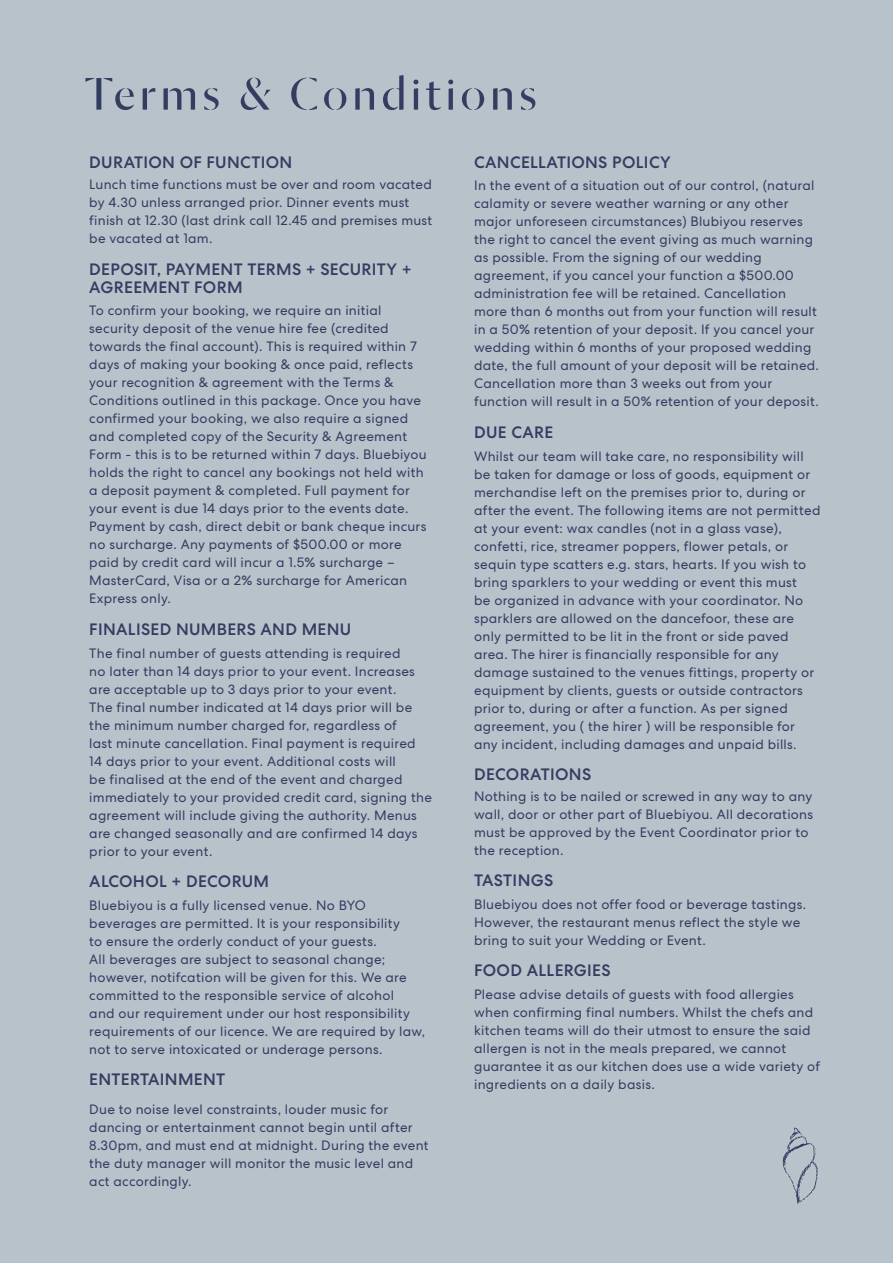
<style>
.page{position:relative;width:893px;height:1263px;background:#b8c2ca}
.page>*{position:absolute;margin:0;border:0;box-sizing:border-box;transform-origin:0 0}
.t1{font:50.25px "Dala Moa";letter-spacing:.1em;color:#333d61}
.Paragraph_Style_1{font:500 16.5px/18px "Centra No 2";letter-spacing:.02em;color:#333d61}
.Paragraph_Style_1-2{font:13.5px/18px "Centra No 2";letter-spacing:.02em;color:#333d61}
</style>
<div class="page">
<img style="left:782px;top:1127px;width:36px;height:77px">
<p class="t1" style="left:85px;top:63px;width:453px">Terms &amp; Conditions</p>
<p class="Paragraph_Style_1" style="left:89px;top:153px;width:205px">DURATION OF FUNCTION</p>
<p class="Paragraph_Style_1-2" style="left:89px;top:175px;width:345px">Lunch time functions must be over and room vacated by 4.30 unless arranged prior. Dinner events must finish at 12.30 (last drink call 12.45 and premises must be vacated at 1am.</p>
<p class="Paragraph_Style_1" style="left:89px;top:260px;width:324px">DEPOSIT, PAYMENT TERMS + SECURITY +<br>AGREEMENT FORM</p>
<p class="Paragraph_Style_1-2" style="left:89px;top:301px;width:339px">To confirm your booking, we require an initial security deposit of the venue hire fee (credited towards the final account). This is required within 7 days of making your booking &amp; once paid, reflects your recognition &amp; agreement with the Terms &amp; Conditions outlined in this package. Once you have confirmed your booking, we also require a signed and completed copy of the Security &amp; Agreement Form - this is to be returned within 7 days. Bluebiyou holds the right to cancel any bookings not held with a deposit payment &amp; completed. Full payment for your event is due 14 days prior to the events date.<br>Payment by cash, direct debit or bank cheque incurs no surcharge. Any payments of $500.00 or more paid by credit card will incur a 1.5% surcharge – MasterCard, Visa or a 2% surcharge for American Express only.</p>
<p class="Paragraph_Style_1" style="left:89px;top:620px;width:264px">FINALISED NUMBERS AND MENU</p>
<p class="Paragraph_Style_1-2" style="left:89px;top:644px;width:344px">The final number of guests attending is required<br>no later than 14 days prior to your event. Increases are acceptable up to 3 days prior to your event.<br>The final number indicated at 14 days prior will be the minimum number charged for, regardless of<br>last minute cancellation. Final payment is required<br>14 days prior to your event. Additional costs will<br>be finalised at the end of the event and charged immediately to your provided credit card, signing the agreement will include giving the authority. Menus are changed seasonally and are confirmed 14 days prior to your event.</p>
<p class="Paragraph_Style_1" style="left:89px;top:872px;width:181px">ALCOHOL + DECORUM</p>
<p class="Paragraph_Style_1-2" style="left:89px;top:896px;width:337px">Bluebiyou is a fully licensed venue. No BYO beverages are permitted. It is your responsibility<br>to ensure the orderly conduct of your guests.<br>All beverages are subject to seasonal change; however, notifcation will be given for this. We are committed to the responsible service of alcohol<br>and our requirement under our host responsibility requirements of our licence. We are required by law, not to serve intoxicated or underage persons.</p>
<p class="Paragraph_Style_1" style="left:89px;top:1071px;width:137px">ENTERTAINMENT</p>
<p class="Paragraph_Style_1-2" style="left:89px;top:1100px;width:341px">Due to noise level constraints, louder music for dancing or entertainment cannot begin until after 8.30pm, and must end at midnight. During the event the duty manager will monitor the music level and act accordingly.</p>
<p class="Paragraph_Style_1" style="left:474px;top:153px;width:198px">CANCELLATIONS POLICY</p>
<p class="Paragraph_Style_1-2" style="left:474px;top:177px;width:346px">In the event of a situation out of our control, (natural calamity or severe weather warning or any other major unforeseen circumstances) Blubiyou reserves the right to cancel the event giving as much warning as possible. From the signing of our wedding agreement, if you cancel your function a $500.00 administration fee will be retained. Cancellation more than 6 months out from your function will result in a 50% retention of your deposit. If you cancel your wedding within 6 months of your proposed wedding date, the full amount of your deposit will be retained.<br>Cancellation more than 3 weeks out from your function will result in a 50% retention of your deposit.</p>
<p class="Paragraph_Style_1" style="left:474px;top:423px;width:81px">DUE CARE</p>
<p class="Paragraph_Style_1-2" style="left:474px;top:447px;width:348px">Whilst our team will take care, no responsibility will be taken for damage or loss of goods, equipment or merchandise left on the premises prior to, during or after the event. The following items are not permitted at your event: wax candles (not in a glass vase), confetti, rice, streamer poppers, flower petals, or sequin type scatters e.g. stars, hearts. If you wish to bring sparklers to your wedding or event this must<br>be organized in advance with your coordinator. No sparklers are allowed on the dancefoor, these are only permitted to be lit in the front or side paved area. The hirer is financially responsible for any damage sustained to the venues fittings, property or equipment by clients, guests or outside contractors prior to, during or after a function. As per signed agreement, you ( the hirer ) will be responsible for any incident, including damages and unpaid bills.</p>
<p class="Paragraph_Style_1" style="left:474px;top:766px;width:119px">DECORATIONS</p>
<p class="Paragraph_Style_1-2" style="left:474px;top:787px;width:341px">Nothing is to be nailed or screwed in any way to any wall, door or other part of Bluebiyou. All decorations must be approved by the Event Coordinator prior to the reception.</p>
<p class="Paragraph_Style_1" style="left:474px;top:871px;width:81px">TASTINGS</p>
<p class="Paragraph_Style_1-2" style="left:474px;top:895px;width:334px">Bluebiyou does not offer food or beverage tastings.<br>However, the restaurant menus reflect the style we bring to suit your Wedding or Event.</p>
<p class="Paragraph_Style_1" style="left:474px;top:962px;width:138px">FOOD ALLERGIES</p>
<p class="Paragraph_Style_1-2" style="left:474px;top:985px;width:347px">Please advise details of guests with food allergies when confirming final numbers. Whilst the chefs and kitchen teams will do their utmost to ensure the said allergen is not in the meals prepared, we cannot guarantee it as our kitchen does use a wide variety of ingredients on a daily basis.</p>
</div>
